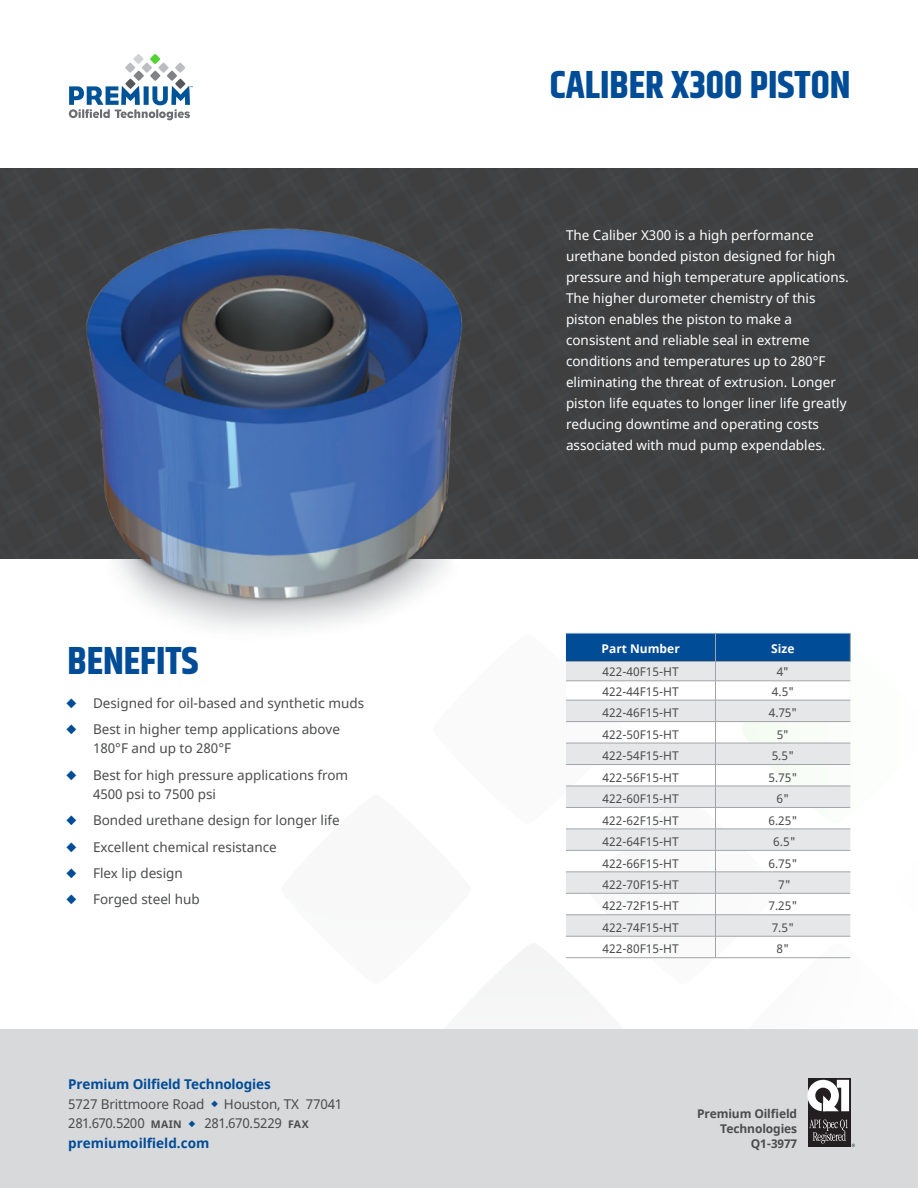
<style>
.page{position:relative;width:918px;height:1188px;background:#fff}
.page>*{position:absolute;margin:0;border:0;box-sizing:border-box;transform-origin:0 0}
.t1{font:700 39px "Khand";color:#004c97}
.t2{font:13.5px/21px "Noto Sans";color:#fff}
.t3{font:13.5px/19.5px "Noto Sans";color:#4b4c4d}
.t4{font:12px "Noto Sans";color:#4b4c4d}
.t5{font:700 12px/15px "Noto Sans";letter-spacing:-.01em;color:#4b4c4d;text-align:right}
.t6{font:700 12px "Noto Sans";color:#fff}
.s1{color:#004c97}
.s2{font-weight:700;color:#004c97}
.s3{font-weight:700;font-size:10.5px}
</style>
<div class="page">
<div style="left:0;top:1029px;width:918px;height:159px;background:#d8d9db"></div>
<div style="left:0;top:168px;width:918px;height:390px;background:#404142"></div>
<img style="left:21px;top:168px;width:505px;height:461px">
<svg style="left:498px;top:633px;width:357px;height:514px"></svg>
<hr style="left:566px;top:957px;width:149px;height:1px;background:#a3a4a8">
<hr style="left:716px;top:957px;width:134px;height:1px;background:#a3a4a8">
<svg style="left:69px;top:54px;width:124px;height:66px"></svg>
<p class="t1" style="left:68px;top:633px;width:133px">BENEFITS</p>
<p class="t3" style="left:66px;top:693px;width:300px"><span class="s1">◆</span> Designed for oil-based and synthetic muds</p>
<p class="t3" style="left:93px;top:720px;width:249px;text-indent:-27px"><span class="s1">◆</span> Best in higher temp applications above<br>180°F and up to 280°F</p>
<p class="t3" style="left:93px;top:765px;width:257px;text-indent:-27px"><span class="s1">◆</span> Best for high pressure applications from<br>4500 psi to 7500 psi</p>
<p class="t3" style="left:66px;top:811px;width:275px"><span class="s1">◆</span> Bonded urethane design for longer life</p>
<p class="t3" style="left:66px;top:837px;width:212px"><span class="s1">◆</span> Excellent chemical resistance</p>
<p class="t3" style="left:66px;top:864px;width:118px"><span class="s1">◆</span> Flex lip design</p>
<p class="t3" style="left:66px;top:890px;width:135px"><span class="s1">◆</span> Forged steel hub</p>
<p class="t3" style="left:68px;top:1075px;width:276px"><span class="s2">Premium Oilfield Technologies<br></span>5727 Brittmoore Road <span class="s1">◆</span> Houston, TX 77041<br>281.670.5200 <span class="s3">MAIN</span> <span class="s1">◆</span> 281.670.5229 <span class="s3">FAX </span><span class="s2">premiumoilfield.com</span></p>
<p class="t1" style="left:550px;top:57px;width:302px">CALIBER X300 PISTON</p>
<p class="t2" style="left:566px;top:225px;width:284px">The Caliber X300 is a high performance urethane bonded piston designed for high pressure and high temperature applications.<br>The higher durometer chemistry of this piston enables the piston to make a consistent and reliable seal in extreme conditions and temperatures up to 280°F eliminating the threat of extrusion. Longer piston life equates to longer liner life greatly reducing downtime and operating costs associated with mud pump expendables.</p>
<p class="t6" style="left:602px;top:640px;width:80px">Part Number</p>
<p class="t6" style="left:771px;top:640px;width:25px">Size</p>
<p class="t4" style="left:603px;top:664px;width:78px">422-40F15-HT</p>
<p class="t4" style="left:777px;top:664px;width:14px">4"</p>
<p class="t4" style="left:603px;top:683px;width:78px">422-44F15-HT</p>
<p class="t4" style="left:772px;top:683px;width:24px">4.5"</p>
<p class="t4" style="left:603px;top:705px;width:78px">422-46F15-HT</p>
<p class="t4" style="left:769px;top:705px;width:30px">4.75"</p>
<p class="t4" style="left:603px;top:726px;width:78px">422-50F15-HT</p>
<p class="t4" style="left:777px;top:726px;width:14px">5"</p>
<p class="t4" style="left:603px;top:748px;width:78px">422-54F15-HT</p>
<p class="t4" style="left:772px;top:748px;width:24px">5.5"</p>
<p class="t4" style="left:603px;top:769px;width:78px">422-56F15-HT</p>
<p class="t4" style="left:768px;top:769px;width:31px">5.75"</p>
<p class="t4" style="left:603px;top:791px;width:78px">422-60F15-HT</p>
<p class="t4" style="left:777px;top:791px;width:14px">6"</p>
<p class="t4" style="left:603px;top:812px;width:78px">422-62F15-HT</p>
<p class="t4" style="left:768px;top:812px;width:31px">6.25"</p>
<p class="t4" style="left:603px;top:833px;width:78px">422-64F15-HT</p>
<p class="t4" style="left:773px;top:833px;width:24px">6.5"</p>
<p class="t4" style="left:603px;top:855px;width:78px">422-66F15-HT</p>
<p class="t4" style="left:768px;top:855px;width:31px">6.75"</p>
<p class="t4" style="left:603px;top:876px;width:78px">422-70F15-HT</p>
<p class="t4" style="left:778px;top:876px;width:14px">7"</p>
<p class="t4" style="left:603px;top:898px;width:78px">422-72F15-HT</p>
<p class="t4" style="left:768px;top:898px;width:31px">7.25"</p>
<p class="t4" style="left:603px;top:919px;width:78px">422-74F15-HT</p>
<p class="t4" style="left:772px;top:919px;width:24px">7.5"</p>
<p class="t4" style="left:603px;top:941px;width:78px">422-80F15-HT</p>
<p class="t4" style="left:777px;top:941px;width:14px">8"</p>
<p class="t5" style="left:697px;top:1106px;width:102px">Premium Oilfield<br>Technologies<br>Q1-3977</p>
</div>
